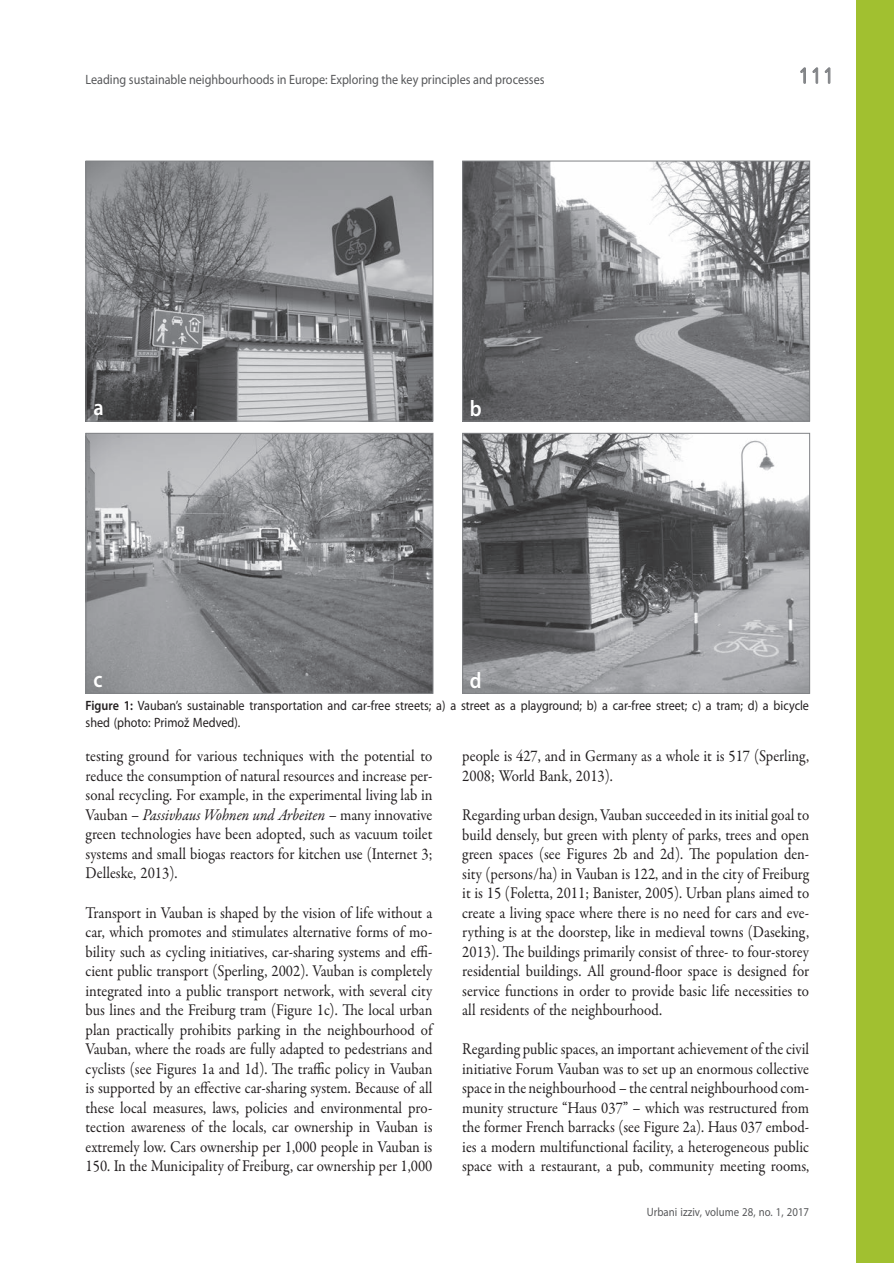
<style>
.page{position:relative;width:894px;height:1263px;background:#fff}
.page>*{position:absolute;margin:0;border:0;box-sizing:border-box;transform-origin:0 0}
.t1{font:24px "ISOCTEUR";color:#808285}
.t2{font:600 22.5px "Myriad Pro";color:#fff;scale:.9 1}
.t3{font:16.5px/19.5px "Garamond Premr Pro";color:#231f20;text-align:justify;scale:.9 1}
.t4{font:13.5px/16.5px "Myriad Pro";color:#231f20;scale:.9 1}
.t5{font:13.5px "Myriad Pro";color:#57585a;scale:.9 1}
.t6{font:12px "Myriad Pro";color:#57585a;scale:.9 1}
.s1{font-weight:600}
.s2{font-style:italic}
</style>
<div class="page">
<svg style="left:800px;top:67px;width:5px;height:17px"></svg>
<svg style="left:812px;top:67px;width:18px;height:17px"></svg>
<div style="left:855px;top:0;width:38px;height:1262px;background:#a1c030"></div>
<img style="left:88px;top:163px;width:343px;height:256px">
<div style="left:86px;top:161px;width:347px;height:260px;border:1px solid #808285"></div>
<img style="left:464px;top:163px;width:343px;height:256px">
<div style="left:462px;top:161px;width:347px;height:260px;border:1px solid #808285"></div>
<img style="left:88px;top:435px;width:343px;height:256px">
<div style="left:86px;top:433px;width:347px;height:260px;border:1px solid #808285"></div>
<img style="left:464px;top:435px;width:343px;height:256px">
<div style="left:462px;top:433px;width:347px;height:260px;border:1px solid #808285"></div>
<p class="t5" style="left:86px;top:72px;width:511px">Leading sustainable neighbourhoods in Europe: Exploring the key principles and processes</p>
<h2 class="t2" style="left:94px;top:393px;width:13px">a</h2>
<h2 class="t2" style="left:94px;top:665px;width:12px">c</h2>
<h2 class="t2" style="left:469px;top:394px;width:15px">b</h2>
<h2 class="t2" style="left:469px;top:666px;width:15px">d</h2>
<h1 class="t1" style="left:794px;top:60px;width:43px">111</h1>
<p class="t4" style="left:86px;top:697px;width:805px"><span class="s1">Figure 1:</span> Vauban’s sustainable transportation and car-free streets; a) a street as a playground; b) a car-free street; c) a tram; d) a bicycle shed (photo: Primož Medved).</p>
<p class="t3" style="left:86px;top:746px;width:387px">testing ground for various techniques with the potential to reduce the consumption of natural resources and increase per&shy;sonal recycling. For example, in the experimental living lab in Vauban – <span class="s2">Passivhaus Wohnen und Arbeiten</span> – many innovative green technologies have been adopted, such as vacuum toilet systems and small biogas reactors for kitchen use (Internet 3; Delleske, 2013).</p>
<p class="t3" style="left:86px;top:902px;width:387px">Transport in Vauban is shaped by the vision of life without a car, which promotes and stimulates alternative forms of mo&shy;bility such as cycling initiatives, car-sharing systems and effi&shy;cient public transport (Sperling, 2002). Vauban is completely integrated into a public transport network, with several city bus lines and the Freiburg tram (Figure 1c). The local urban plan practically prohibits parking in the neighbourhood of Vauban, where the roads are fully adapted to pedestrians and cyclists (see Figures 1a and 1d). The traffic policy in Vauban is supported by an effective car-sharing system. Because of all these local measures, laws, policies and environmental pro&shy;tection awareness of the locals, car ownership in Vauban is extremely low. Cars ownership per 1,000 people in Vauban is 150. In the Municipality of Freiburg, car ownership per 1,000</p>
<p class="t3" style="left:462px;top:747px;width:387px">people is 427, and in Germany as a whole it is 517 (Sperling,<br>2008; World Bank, 2013).</p>
<p class="t3" style="left:462px;top:805px;width:387px">Regarding urban design, Vauban succeeded in its initial goal to build densely, but green with plenty of parks, trees and open green spaces (see Figures 2b and 2d). The population den&shy;sity (persons/ha) in Vauban is 122, and in the city of Freiburg it is 15 (Foletta, 2011; Banister, 2005). Urban plans aimed to create a living space where there is no need for cars and eve&shy;rything is at the doorstep, like in medieval towns (Daseking, 2013). The buildings primarily consist of three- to four-storey residential buildings. All ground-floor space is designed for service functions in order to provide basic life necessities to all residents of the neighbourhood.</p>
<p class="t3" style="left:462px;top:1039px;width:387px">Regarding public spaces, an important achievement of the civil initiative Forum Vauban was to set up an enormous collective space in the neighbourhood – the central neighbourhood com&shy;munity structure “Haus 037” – which was restructured from the former French barracks (see Figure 2a). Haus 037 embod&shy;ies a modern multifunctional facility, a heterogeneous public space with a restaurant, a pub, community meeting rooms,</p>
<p class="t6" style="left:646px;top:1205px;width:182px">Urbani izziv, volume 28, no. 1, 2017</p>
</div>
